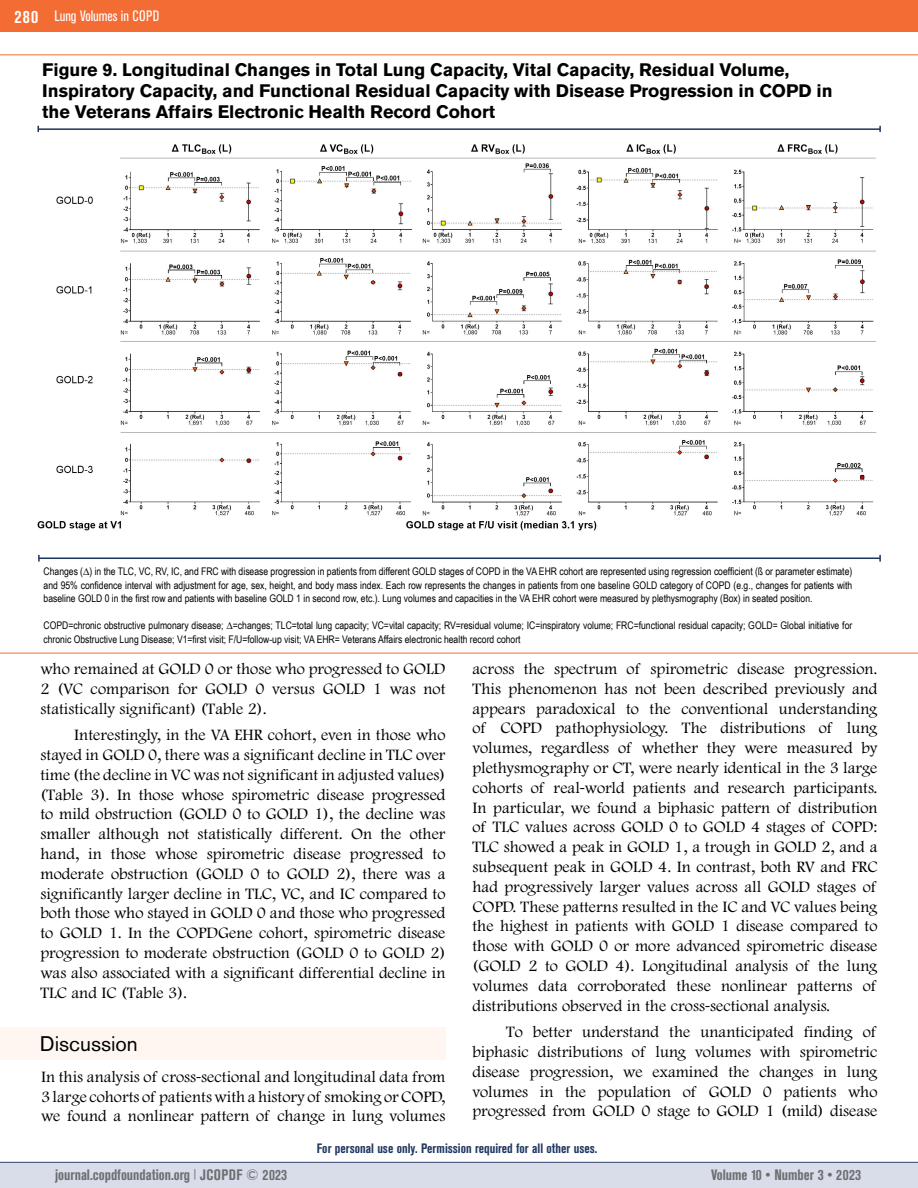
<style>
.page{position:relative;width:918px;height:1188px;background:#fff}
.page>*{position:absolute;margin:0;border:0;box-sizing:border-box;transform-origin:0 0}
.t1{font:21px "Akzidenz Grotesk BQ";color:#000101}
.t2{font:700 18px/21px "Akzidenz Grotesk BE";color:#000}
.t3{font:300 16.5px/19.8px "Footlight MT Pro";color:#000;text-align:justify}
.t4{font:700 condensed 15px "Akzidenz Grotesk BE";color:#6d6e71}
.t5{font:condensed 15px "Akzidenz Grotesk BE";color:#fff}
.t6{font:700 condensed 13.5px "Akzidenz Grotesk BE";color:#213861}
.t7{font:10.5px/13.5px "Arial Narrow";color:#000;text-align:justify}
.s1{font-weight:700;font-size:18px}
.s2{font-family:"Myriad Pro";font-weight:400}
</style>
<div class="page">
<div style="left:0;top:1162px;width:918px;height:26px;background:#d9dce9"></div>
<div style="left:0;top:0;width:918px;height:32px;background:#f36c33"></div>
<hr style="left:0;top:1162px;width:918px;height:1px;background:#34416b">
<hr style="left:0;top:55px;width:918px;height:1px;background:#f36c31">
<hr style="left:38px;top:128px;width:842px;height:2px;background:#1e345a">
<hr style="left:39px;top:558px;width:841px;height:1px;background:#1e345a">
<svg style="left:38px;top:555px;width:2px;height:7px"></svg>
<svg style="left:879px;top:555px;width:2px;height:7px"></svg>
<img style="left:37px;top:144px;width:840px;height:387px">
<hr style="left:0;top:653px;width:918px;height:1px;background:#f36c31">
<div style="left:0;top:1027px;width:446px;height:32px;background:#fff6f1"></div>
<p class="t5" style="left:14px;top:8px;width:146px"><span class="s1">280</span> Lung Volumes in COPD</p>
<p class="t2" style="left:42px;top:60px;width:792px">Figure 9. Longitudinal Changes in Total Lung Capacity, Vital Capacity, Residual Volume,<br>Inspiratory Capacity, and Functional Residual Capacity with Disease Progression in COPD in the Veterans Affairs Electronic Health Record Cohort</p>
<p class="t7" style="left:44px;top:564px;width:810px">Changes (∆) in the TLC, VC, RV, IC, and FRC with disease progression in patients from different GOLD stages of COPD in the VA EHR cohort are represented using regression coefficient (ß or parameter estimate) and 95% confidence interval with adjustment for age, sex, height, and body mass index. Each row represents the changes in patients from one baseline GOLD category of COPD (e.g., changes for patients with baseline GOLD 0 in the first row and patients with baseline GOLD 1 in second row, etc.). Lung volumes and capacities in the VA EHR cohort were measured by plethysmography (Box) in seated position.</p>
<p class="t7" style="left:44px;top:618px;width:810px">COPD=chronic obstructive pulmonary disease; ∆=changes; TLC=total lung capacity; VC=vital capacity; RV=residual volume; IC=inspiratory volume; FRC=functional residual capacity; GOLD= Global initiative for chronic Obstructive Lung Disease; V1=first visit; F/U=follow-up visit; VA EHR= Veterans Affairs electronic health record cohort</p>
<p class="t3" style="left:40px;top:659px;width:407px">who remained at GOLD 0 or those who progressed to GOLD 2 (VC comparison for GOLD 0 versus GOLD 1 was not statistically significant) (Table 2).</p>
<p class="t3" style="left:40px;top:725px;width:407px;text-indent:34px">Interestingly, in the VA EHR cohort, even in those who stayed in GOLD 0, there was a significant decline in TLC over time (the decline in VC was not significant in adjusted values) (Table 3). In those whose spirometric disease progressed to mild obstruction (GOLD 0 to GOLD 1), the decline was smaller although not statistically different. On the other hand, in those whose spirometric disease progressed to moderate obstruction (GOLD 0 to GOLD 2), there was a significantly larger decline in TLC, VC, and IC compared to both those who stayed in GOLD 0 and those who progressed to GOLD 1. In the COPDGene cohort, spirometric disease progression to moderate obstruction (GOLD 0 to GOLD 2) was also associated with a significant differential decline in TLC and IC (Table 3).</p>
<p class="t3" style="left:472px;top:659px;width:407px">across the spectrum of spirometric disease progression.<br>This phenomenon has not been described previously and appears paradoxical to the conventional understanding of COPD pathophysiology. The distributions of lung volumes, regardless of whether they were measured by plethysmography or CT, were nearly identical in the 3 large cohorts of real<span class="s2">-</span>world patients and research participants.<br>In particular, we found a biphasic pattern of distribution of TLC values across GOLD 0 to GOLD 4 stages of COPD:<br>TLC showed a peak in GOLD 1, a trough in GOLD 2, and a subsequent peak in GOLD 4. In contrast, both RV and FRC had progressively larger values across all GOLD stages of COPD. These patterns resulted in the IC and VC values being the highest in patients with GOLD 1 disease compared to those with GOLD 0 or more advanced spirometric disease (GOLD 2 to GOLD 4). Longitudinal analysis of the lung volumes data corroborated these nonlinear patterns of distributions observed in the cross<span class="s2">-</span>sectional analysis.</p>
<p class="t3" style="left:472px;top:1022px;width:407px;text-indent:34px">To better understand the unanticipated finding of biphasic distributions of lung volumes with spirometric disease progression, we examined the changes in lung volumes in the population of GOLD 0 patients who progressed from GOLD 0 stage to GOLD 1 (mild) disease</p>
<p class="t1" style="left:40px;top:1031px;width:99px">Discussion</p>
<p class="t3" style="left:41px;top:1067px;width:406px">In this analysis of cross<span class="s2">-</span>sectional and longitudinal data from 3 large cohorts of patients with a history of smoking or COPD, we found a nonlinear pattern of change in lung volumes</p>
<p class="t6" style="left:317px;top:1141px;width:282px">For personal use only. Permission required for all other uses.</p>
<p class="t4" style="left:55px;top:1166px;width:234px">journal.copdfoundation.org <sup>|</sup> JCOPDF © 2023</p>
<p class="t4" style="left:711px;top:1166px;width:151px">Volume 10 • Number 3 • 2023</p>
</div>
